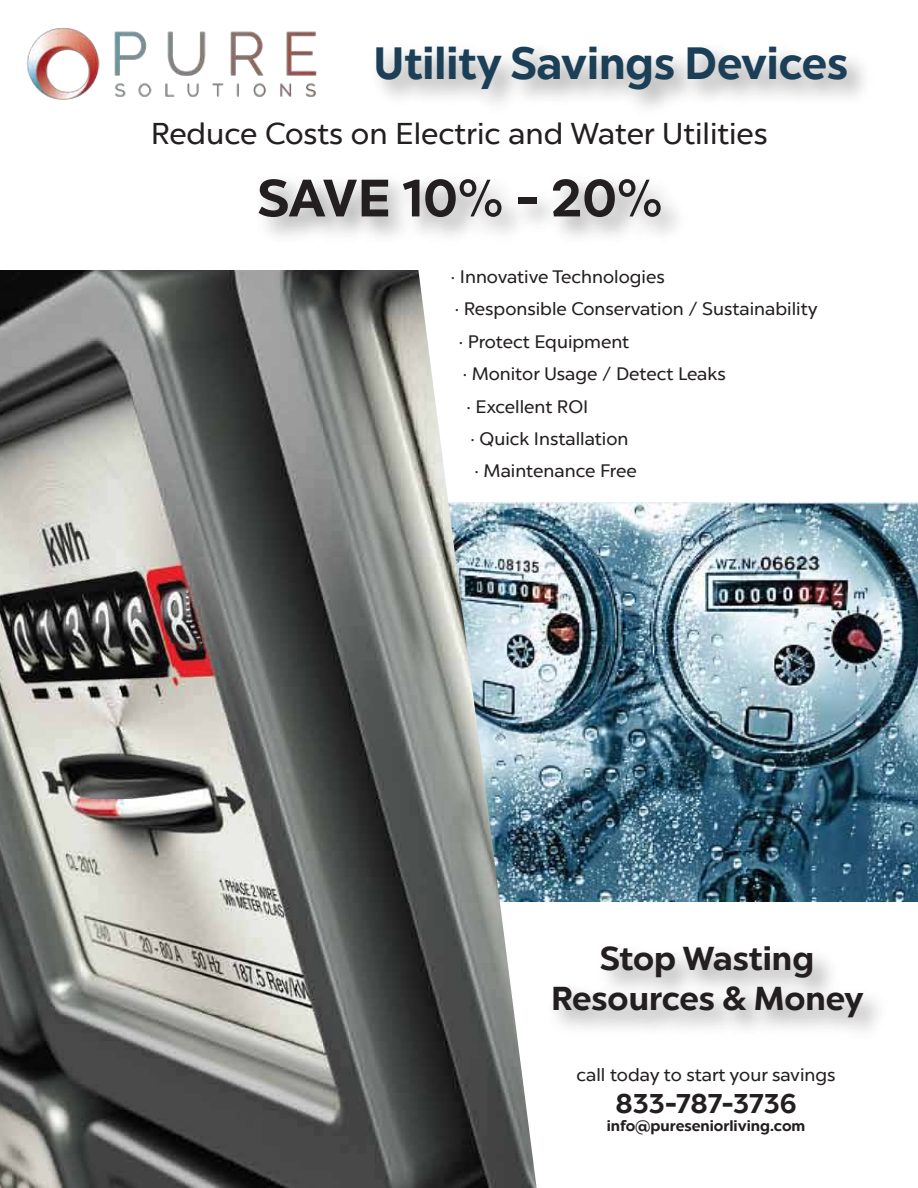
<style>
.page{position:relative;width:918px;height:1188px;background:#fff}
.page>*{position:absolute;margin:0;border:0;box-sizing:border-box;transform-origin:0 0}
.t1{font:700 52.5px "Chronica Pro";color:#231f20}
.t2{font:700 45px "Chronica Pro";color:#1b3f57;scale:.96 1}
.t3{font:700 33px/39.6px "Chronica Pro";color:#231f20;text-align:center}
.t4{font:30px "Chronica Pro";color:#231f20}
.t5{font:700 27px "Chronica Pro";color:#231f20}
.t6{font:18px "Chronica Pro";color:#231f20}
.t7{font:700 15px "Chronica Pro";color:#231f20}
</style>
<div class="page">
<img style="left:537px;top:502px;width:381px;height:400px">
<img style="left:0;top:270px;width:537px;height:918px">
<img style="left:27px;top:27px;width:290px;height:73px">
<h2 class="t2" style="left:373px;top:35px;width:496px">Utility Savings Devices</h2>
<h3 class="t4" style="left:151px;top:116px;width:618px">Reduce Costs on Electric and Water Utilities</h3>
<h1 class="t1" style="left:257px;top:165px;width:407px">SAVE 10% - 20%</h1>
<p class="t6" style="left:451px;top:266px;width:215px">∙ Innovative Technologies</p>
<p class="t6" style="left:455px;top:298px;width:364px">∙ Responsible Conservation / Sustainability</p>
<p class="t6" style="left:459px;top:331px;width:172px">∙ Protect Equipment</p>
<p class="t6" style="left:463px;top:363px;width:265px">∙ Monitor Usage / Detect Leaks</p>
<p class="t6" style="left:467px;top:396px;width:123px">∙ Excellent ROI</p>
<p class="t6" style="left:471px;top:428px;width:159px">∙ Quick Installation</p>
<p class="t6" style="left:475px;top:460px;width:164px">∙ Maintenance Free</p>
<h3 class="t3" style="left:551px;top:939px;width:314px">Stop Wasting<br>Resources &amp; Money</h3>
<p class="t6" style="left:577px;top:1064px;width:261px">call today to start your savings</p>
<h3 class="t5" style="left:616px;top:1087px;width:183px">833-787-3736</h3>
<p class="t7" style="left:607px;top:1117px;width:200px">info@pureseniorliving.com</p>
</div>
